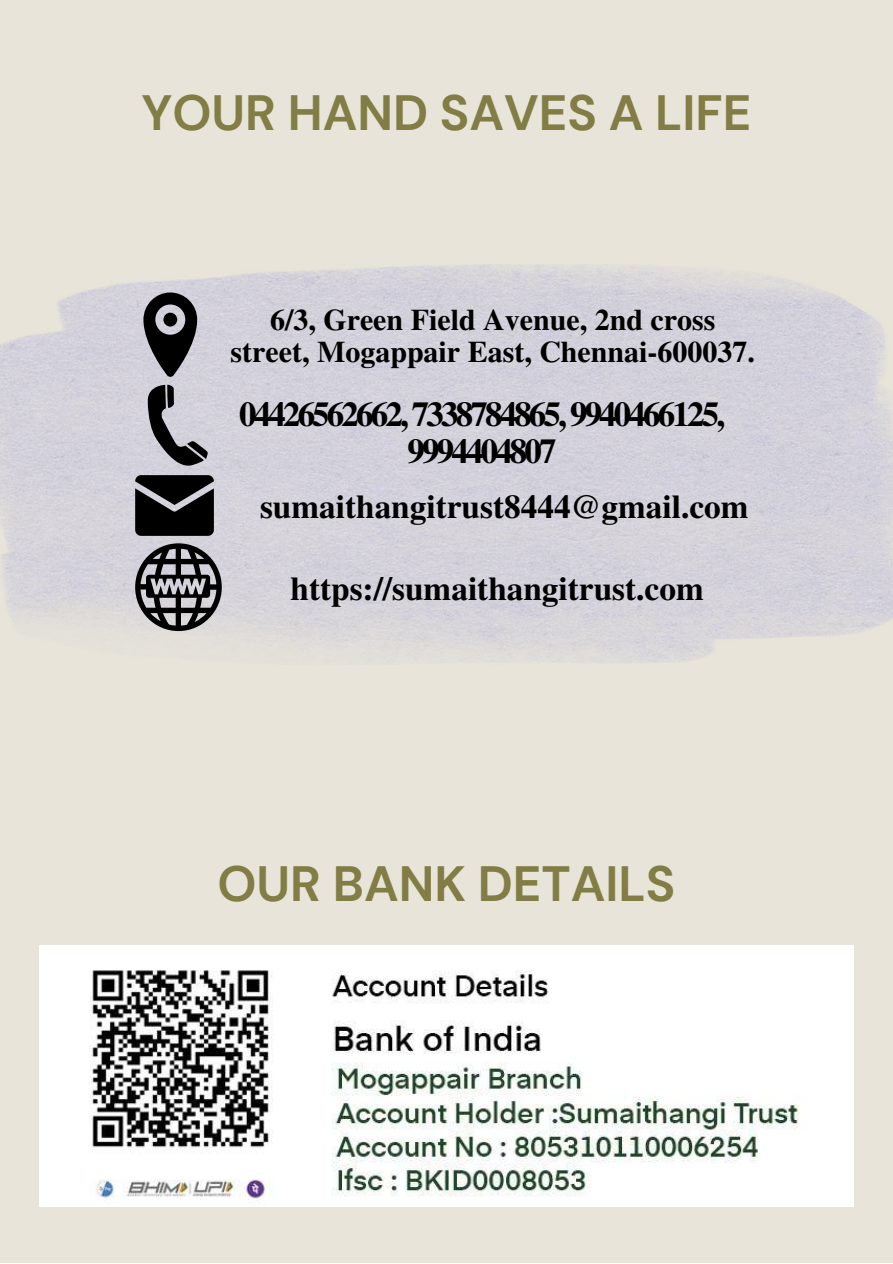
<style>
.page{position:relative;width:893px;height:1264px;background:#fff}
.page>*{position:absolute;margin:0;border:0;box-sizing:border-box;transform-origin:0 0}
.t1{font:700 49.5px "DM Sans";color:#817d44}
.t2{font:700 34.8px/37px "Te X Gyre Termes";letter-spacing:-.08em;color:#000;text-align:center}
.t3{font:700 33.3px "Te X Gyre Termes";color:#000}
.t4{font:700 30px/32.4px "Te X Gyre Termes";color:#000;text-align:center}
</style>
<div class="page">
<div style="left:0;top:0;width:892px;height:1262px;background:#e8e4d9"></div>
<img style="left:40px;top:945px;width:812px;height:261px">
<img style="left:0;top:265px;width:892px;height:398px">
<svg style="left:143px;top:292px;width:54px;height:85px"></svg>
<div style="left:163px;top:313px;width:14px;height:13px;background:#000;border-radius:50%"></div>
<svg style="left:147px;top:384px;width:61px;height:83px"></svg>
<svg style="left:135px;top:475px;width:79px;height:61px"></svg>
<svg style="left:135px;top:543px;width:87px;height:88px"></svg>
<h1 class="t1" style="left:141px;top:81px;width:611px">YOUR HAND SAVES A LIFE</h1>
<p class="t4" style="left:230px;top:302px;width:525px">6/3, Green Field Avenue, 2nd cross street, Mogappair East, Chennai-600037.</p>
<p class="t2" style="left:239px;top:394px;width:487px">04426562662, 7338784865, 9940466125,<br>9994404807</p>
<p class="t3" style="left:260px;top:481px;width:490px">sumaithangitrust8444@gmail.com</p>
<p class="t3" style="left:290px;top:562px;width:414px">https://sumaithangitrust.com</p>
<h1 class="t1" style="left:217px;top:852px;width:459px">OUR BANK DETAILS</h1>
</div>
